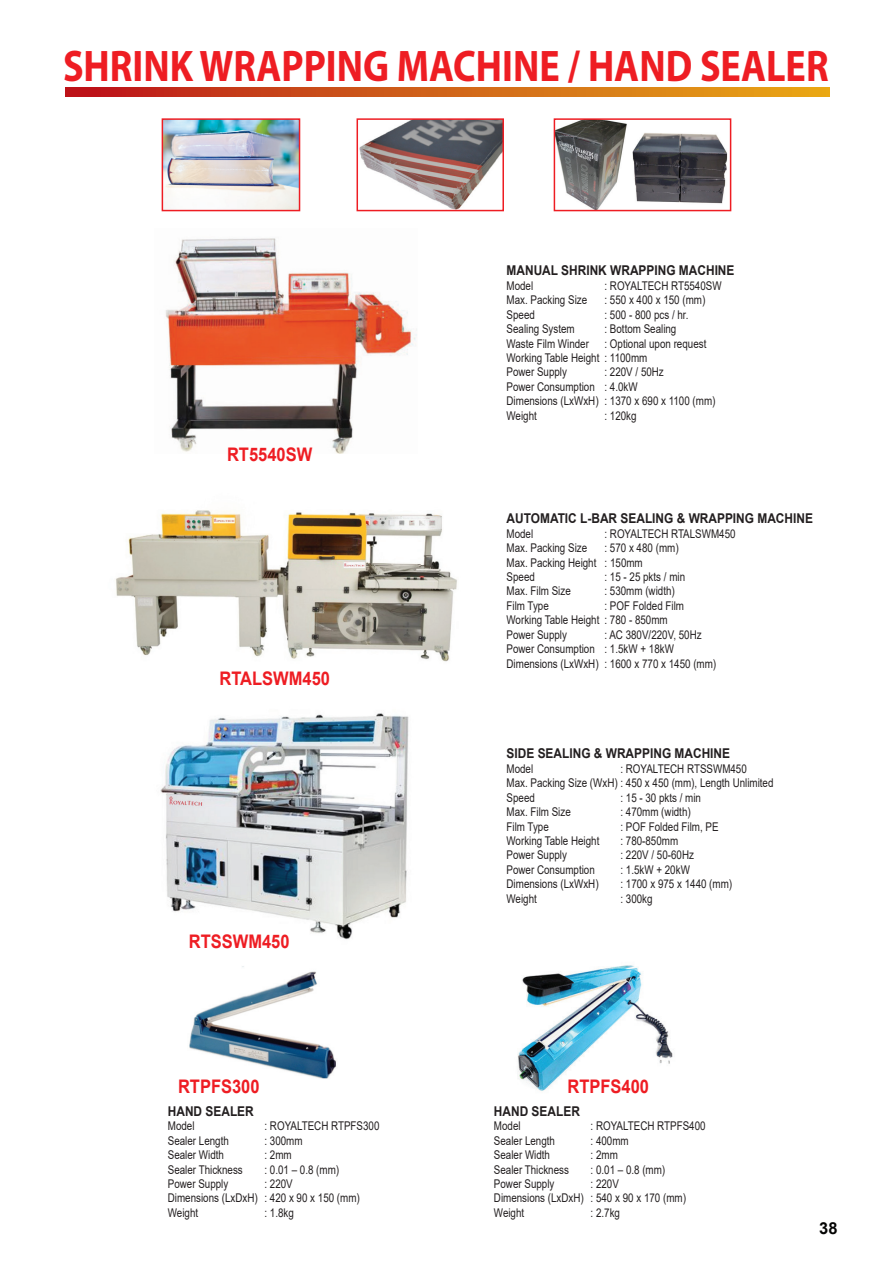
<style>
.page{position:relative;width:893px;height:1263px;background:#fff}
.page>*{position:absolute;margin:0;border:0;box-sizing:border-box;transform-origin:0 0}
.t1{font:700 44.4px "Myriad Pro";color:#ee1d23;scale:.86 1}
.t2{font:700 18.75px "Arial";color:#ee1d23;scale:.88 1}
.t3{font:700 16.5px "Arial";color:#050504}
.t4{font:700 13.5px "Arial";color:#231f20;scale:.88 1}
.t5{font:12px/14.4px "Arial";color:#231f20;scale:.82 1}
</style>
<div class="page">
<svg style="left:65px;top:87px;width:765px;height:9px;background:#d16118"></svg>
<img style="left:165px;top:121px;width:132px;height:87px">
<img style="left:360px;top:121px;width:141px;height:87px">
<img style="left:557px;top:121px;width:171px;height:87px">
<div style="left:162px;top:118px;width:138px;height:93px;border:2px solid #ee1d23"></div>
<div style="left:357px;top:118px;width:147px;height:93px;border:2px solid #ee1d23"></div>
<div style="left:554px;top:118px;width:177px;height:93px;border:2px solid #ee1d23"></div>
<img style="left:165px;top:238px;width:252px;height:215px">
<img style="left:115px;top:510px;width:342px;height:152px">
<img style="left:160px;top:713px;width:249px;height:227px">
<img style="left:189px;top:966px;width:147px;height:113px">
<img style="left:517px;top:965px;width:156px;height:126px">
<h1 class="t1" style="left:63px;top:37px;width:892px">SHRINK WRAPPING MACHINE / HAND SEALER</h1>
<h2 class="t2" style="left:227px;top:441px;width:98px">RT5540SW</h2>
<h2 class="t2" style="left:219px;top:666px;width:127px">RTALSWM450</h2>
<h2 class="t2" style="left:189px;top:928px;width:116px">RTSSWM450</h2>
<h2 class="t2" style="left:178px;top:1073px;width:94px">RTPFS300</h2>
<p class="t4" style="left:168px;top:1101px;width:99px">HAND SEALER</p>
<p class="t5" style="left:168px;top:1119px;width:34px">Model</p>
<p class="t5" style="left:264px;top:1119px;width:142px">: ROYALTECH RTPFS300</p>
<p class="t5" style="left:168px;top:1133px;width:76px">Sealer Length</p>
<p class="t5" style="left:264px;top:1133px;width:48px">: 300mm</p>
<p class="t5" style="left:168px;top:1147px;width:70px">Sealer Width</p>
<p class="t5" style="left:264px;top:1147px;width:35px">: 2mm</p>
<p class="t5" style="left:168px;top:1162px;width:93px">Sealer Thickness</p>
<p class="t5" style="left:264px;top:1162px;width:93px">: 0.01 – 0.8 (mm)</p>
<p class="t5" style="left:168px;top:1176px;width:75px">Power Supply</p>
<p class="t5" style="left:168px;top:1176px;width:236px;text-indent:97px">: 220V<br>Dimensions (LxDxH) : 420 x 90 x 150 (mm)<br>Weight</p>
<p class="t5" style="left:264px;top:1205px;width:37px">: 1.8kg</p>
<p class="t4" style="left:507px;top:261px;width:260px">MANUAL SHRINK WRAPPING MACHINE</p>
<p class="t5" style="left:507px;top:278px;width:34px">Model</p>
<p class="t5" style="left:604px;top:278px;width:144px">: ROYALTECH RT5540SW</p>
<p class="t5" style="left:507px;top:293px;width:100px">Max. Packing Size</p>
<p class="t5" style="left:604px;top:293px;width:124px">: 550 x 400 x 150 (mm)</p>
<p class="t5" style="left:507px;top:307px;width:36px">Speed</p>
<p class="t5" style="left:604px;top:307px;width:104px">: 500 - 800 pcs / hr.</p>
<p class="t5" style="left:507px;top:322px;width:85px">Sealing System</p>
<p class="t5" style="left:604px;top:322px;width:89px">: Bottom Sealing</p>
<p class="t5" style="left:507px;top:336px;width:102px">Waste Film Winder</p>
<p class="t5" style="left:507px;top:336px;width:245px;text-indent:98px">: Optional upon request<br>Working Table Height : 1100mm<br>Power Supply</p>
<p class="t5" style="left:507px;top:365px;width:256px;text-indent:98px">: 220V / 50Hz<br>Power Consumption : 4.0kW<br>Dimensions (LxWxH) : 1370 x 690 x 1100 (mm)<br>Weight</p>
<p class="t5" style="left:604px;top:408px;width:41px">: 120kg</p>
<p class="t4" style="left:507px;top:509px;width:350px">AUTOMATIC L-BAR SEALING &amp; WRAPPING MACHINE</p>
<p class="t5" style="left:507px;top:526px;width:34px">Model</p>
<p class="t5" style="left:604px;top:526px;width:161px">: ROYALTECH RTALSWM450</p>
<p class="t5" style="left:507px;top:541px;width:100px">Max. Packing Size</p>
<p class="t5" style="left:507px;top:541px;width:211px;text-indent:98px">: 570 x 480 (mm)<br>Max. Packing Height : 150mm<br>Speed</p>
<p class="t5" style="left:604px;top:569px;width:100px">: 15 - 25 pkts / min</p>
<p class="t5" style="left:507px;top:584px;width:80px">Max. Film Size</p>
<p class="t5" style="left:604px;top:584px;width:87px">: 530mm (width)</p>
<p class="t5" style="left:507px;top:598px;width:53px">Film Type</p>
<p class="t5" style="left:507px;top:598px;width:218px;text-indent:98px">: POF Folded Film<br>Working Table Height : 780 - 850mm<br>Power Supply</p>
<p class="t5" style="left:507px;top:627px;width:257px;text-indent:98px">: AC 380V/220V, 50Hz<br>Power Consumption : 1.5kW + 18kW<br>Dimensions (LxWxH) : 1600 x 770 x 1450 (mm)</p>
<p class="t4" style="left:507px;top:744px;width:256px">SIDE SEALING &amp; WRAPPING MACHINE</p>
<p class="t5" style="left:507px;top:761px;width:34px">Model</p>
<p class="t5" style="left:507px;top:761px;width:327px;text-indent:114px">: ROYALTECH RTSSWM450<br>Max. Packing Size (WxH) : 450 x 450 (mm), Length Unlimited<br>Speed</p>
<p class="t5" style="left:620px;top:790px;width:100px">: 15 - 30 pkts / min</p>
<p class="t5" style="left:507px;top:805px;width:80px">Max. Film Size</p>
<p class="t5" style="left:620px;top:805px;width:87px">: 470mm (width)</p>
<p class="t5" style="left:507px;top:819px;width:53px">Film Type</p>
<p class="t5" style="left:620px;top:819px;width:121px">: POF Folded Film, PE</p>
<p class="t5" style="left:507px;top:833px;width:115px">Working Table Height</p>
<p class="t5" style="left:620px;top:833px;width:72px">: 780-850mm</p>
<p class="t5" style="left:507px;top:848px;width:75px">Power Supply</p>
<p class="t5" style="left:620px;top:848px;width:91px">: 220V / 50-60Hz</p>
<p class="t5" style="left:507px;top:862px;width:109px">Power Consumption</p>
<p class="t5" style="left:620px;top:862px;width:86px">: 1.5kW + 20kW</p>
<p class="t5" style="left:507px;top:877px;width:114px">Dimensions (LxWxH)</p>
<p class="t5" style="left:620px;top:877px;width:138px">: 1700 x 975 x 1440 (mm)</p>
<p class="t5" style="left:507px;top:891px;width:38px">Weight</p>
<p class="t5" style="left:620px;top:891px;width:41px">: 300kg</p>
<h2 class="t2" style="left:568px;top:1073px;width:94px">RTPFS400</h2>
<p class="t4" style="left:494px;top:1101px;width:99px">HAND SEALER</p>
<p class="t5" style="left:494px;top:1119px;width:34px">Model</p>
<p class="t5" style="left:591px;top:1119px;width:142px">: ROYALTECH RTPFS400</p>
<p class="t5" style="left:494px;top:1133px;width:76px">Sealer Length</p>
<p class="t5" style="left:591px;top:1133px;width:48px">: 400mm</p>
<p class="t5" style="left:494px;top:1147px;width:70px">Sealer Width</p>
<p class="t5" style="left:591px;top:1147px;width:35px">: 2mm</p>
<p class="t5" style="left:494px;top:1162px;width:93px">Sealer Thickness</p>
<p class="t5" style="left:591px;top:1162px;width:93px">: 0.01 – 0.8 (mm)</p>
<p class="t5" style="left:494px;top:1176px;width:75px">Power Supply</p>
<p class="t5" style="left:494px;top:1176px;width:236px;text-indent:97px">: 220V<br>Dimensions (LxDxH) : 540 x 90 x 170 (mm)<br>Weight</p>
<p class="t5" style="left:591px;top:1205px;width:37px">: 2.7kg</p>
<h3 class="t3" style="left:819px;top:1216px;width:20px">38</h3>
</div>
